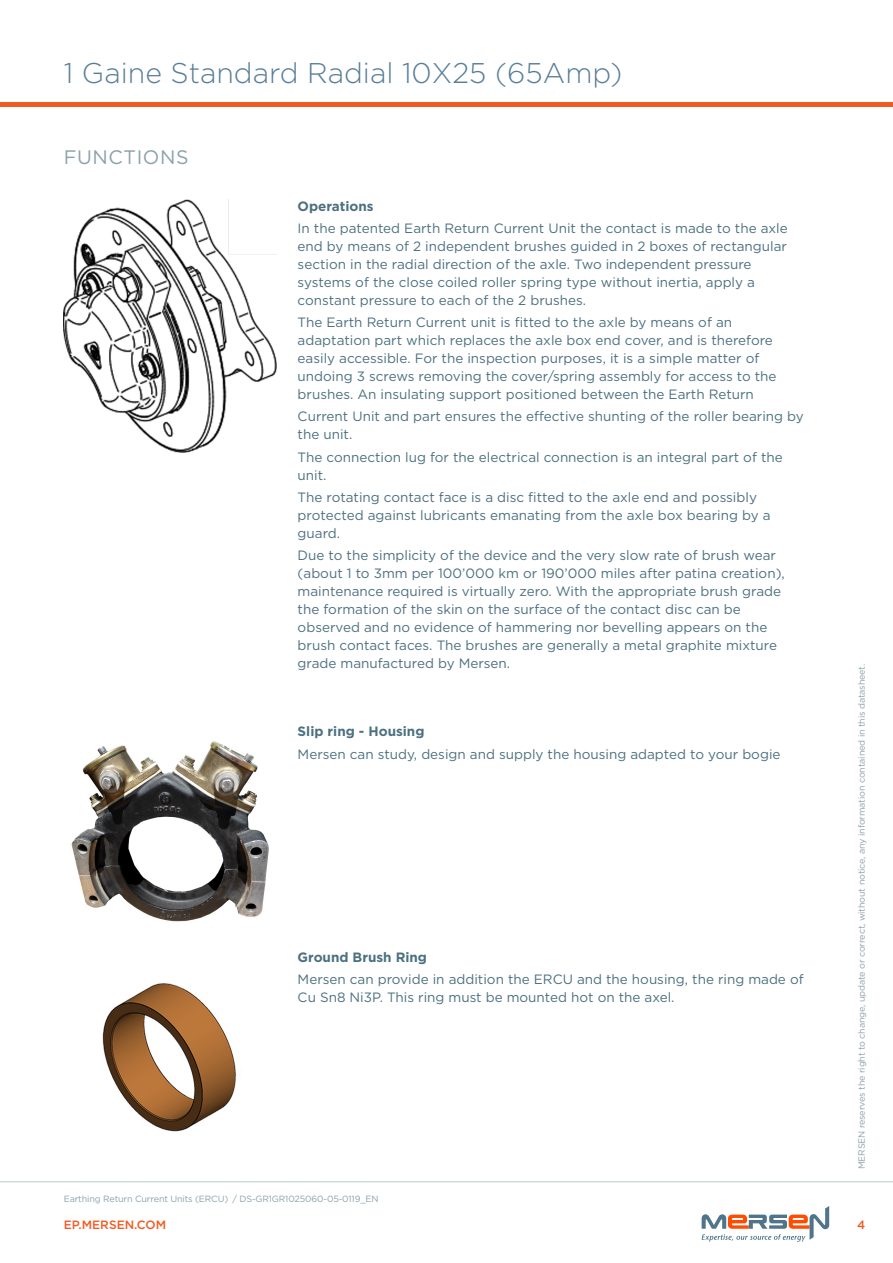
<style>
.page{position:relative;width:893px;height:1263px;background:#fff}
.page>*{position:absolute;margin:0;border:0;box-sizing:border-box;transform-origin:0 0}
.t1{font:300 28.5px "Gotham";color:#587d98}
.t2{font:19.5px "Gotham";letter-spacing:.03em;color:#8ba1a9}
.t3{font:13.5px/18px "Gotham";color:#4c7080}
.t4{font:700 13.5px "Gotham";color:#4c7080}
.t5{font:500 12px "Gotham";color:#f15a22}
.t6{font:9px "Gotham";letter-spacing:-.015em;color:#8ba1a9}
</style>
<div class="page">
<hr style="left:0;top:102px;width:893px;height:4px;background:#f15a22">
<hr style="left:0;top:1181px;width:893px;height:1px;background:#bec8cd">
<svg style="left:702px;top:1206px;width:127px;height:36px"></svg>
<img style="left:64px;top:200px;width:212px;height:253px">
<img style="left:71px;top:741px;width:198px;height:181px">
<img style="left:102px;top:983px;width:134px;height:149px">
<h1 class="t1" style="left:64px;top:55px;width:560px">1 Gaine Standard Radial 10X25 (65Amp)</h1>
<h2 class="t2" style="left:64px;top:145px;width:126px">FUNCTIONS</h2>
<p class="t4" style="left:298px;top:197px;width:77px">Operations</p>
<p class="t3" style="left:298px;top:219px;width:492px">In the patented Earth Return Current Unit the contact is made to the axle end by means of 2 independent brushes guided in 2 boxes of rectangular section in the radial direction of the axle. Two independent pressure systems of the close coiled roller spring type without inertia, apply a constant pressure to each of the 2 brushes.</p>
<p class="t3" style="left:298px;top:313px;width:480px">The Earth Return Current unit is fitted to the axle by means of an adaptation part which replaces the axle box end cover, and is therefore easily accessible. For the inspection purposes, it is a simple matter of undoing 3 screws removing the cover/spring assembly for access to the brushes. An insulating support positioned between the Earth Return</p>
<p class="t3" style="left:298px;top:407px;width:508px">Current Unit and part ensures the effective shunting of the roller bearing by the unit.</p>
<p class="t3" style="left:298px;top:448px;width:487px">The connection lug for the electrical connection is an integral part of the unit.</p>
<p class="t3" style="left:298px;top:488px;width:474px">The rotating contact face is a disc fitted to the axle end and possibly protected against lubricants emanating from the axle box bearing by a guard.</p>
<p class="t3" style="left:298px;top:546px;width:489px">Due to the simplicity of the device and the very slow rate of brush wear (about 1 to 3mm per 100’000 km or 190’000 miles after patina creation), maintenance required is virtually zero. With the appropriate brush grade the formation of the skin on the surface of the contact disc can be observed and no evidence of hammering nor bevelling appears on the brush contact faces. The brushes are generally a metal graphite mixture grade manufactured by Mersen.</p>
<p class="t4" style="left:298px;top:722px;width:128px">Slip ring - Housing</p>
<p class="t3" style="left:298px;top:744px;width:484px">Mersen can study, design and supply the housing adapted to your bogie</p>
<p class="t4" style="left:298px;top:948px;width:131px">Ground Brush Ring</p>
<p class="t3" style="left:298px;top:970px;width:507px">Mersen can provide in addition the ERCU and the housing, the ring made of<br>Cu Sn8 Ni3P. This ring must be mounted hot on the axel.</p>
<p class="t6" style="left:856px;top:1169px;width:507px;rotate:-90deg">MERSEN reserves the right to change, update or correct, without notice, any information contained in this datasheet.</p>
<p class="t6" style="left:64px;top:1193px;width:316px">Earthing Return Current Units (ERCU) / DS-GR1GR1025060-05-0119_EN</p>
<p class="t5" style="left:64px;top:1217px;width:104px">EP.MERSEN.COM</p>
<p class="t5" style="left:857px;top:1217px;width:10px">4</p>
</div>
